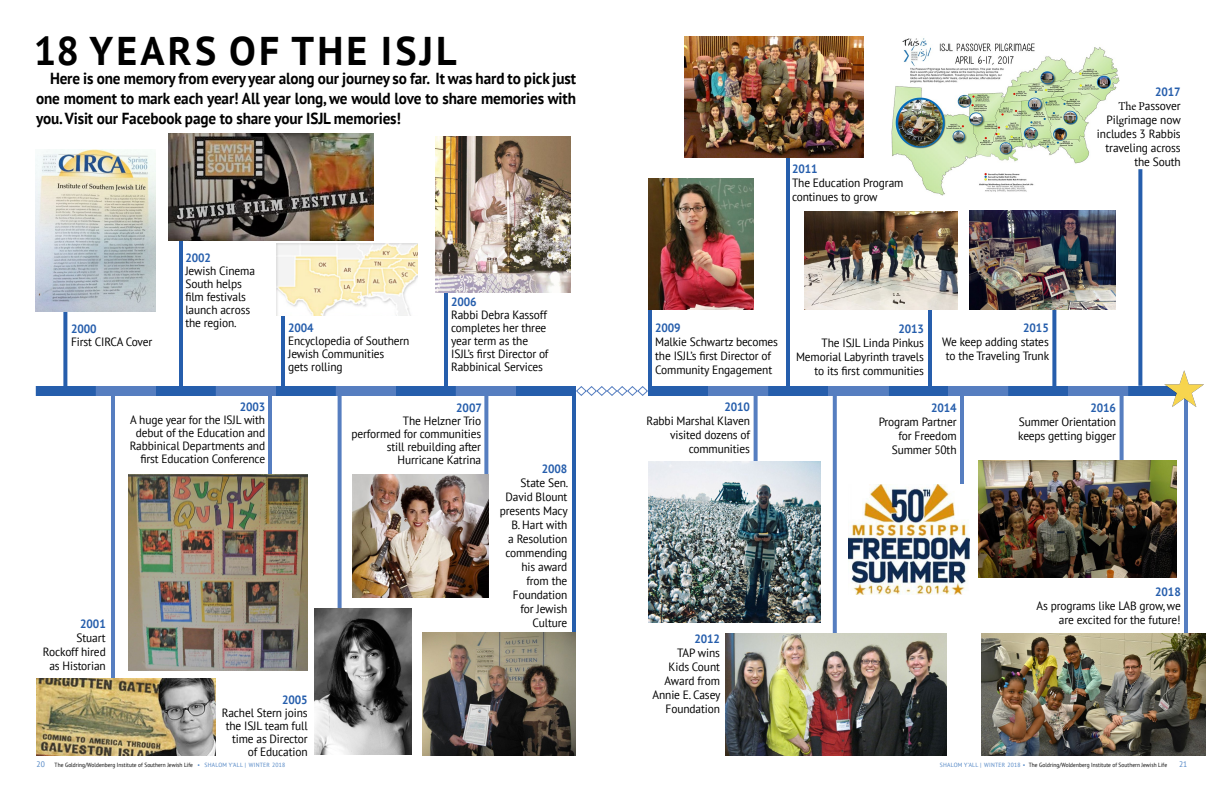
<style>
.page{position:relative;width:1224px;height:792px;background:#fff}
.page>*{position:absolute;margin:0;border:0;box-sizing:border-box;transform-origin:0 0}
.t1{font:700 40px "PT Sans";letter-spacing:.08em;color:#000}
.t2{font:700 16px/20px "PT Sans";letter-spacing:-.01em;color:#000;text-align:justify;scale:.95 1}
.t3{font:12px/14px "PT Sans";letter-spacing:-.01em;color:#000;text-align:right;scale:.95 1}
.t4{font:700 12px "PT Sans";letter-spacing:-.01em;color:#265eac;scale:.95 1}
.t5{font:8px "PT Sans";color:#4f84c4;scale:.95 1}
.t6{font:6px "PT Sans";letter-spacing:.01em;color:#000;scale:.9 1}
.s1{font-weight:700;color:#265eac}
.s2{font-family:"Minion Pro"}
.s3{font-size:8px;color:#4f84c4}
.s4{color:#4f84c4}
</style>
<div class="page">
<hr style="left:1184px;top:396px;width:4px;height:241px;background:#567ec0">
<img style="left:892px;top:38px;width:228px;height:158px">
<hr style="left:786px;top:155px;width:4px;height:234px;background:#265eac">
<svg style="left:1052px;top:310px;width:4px;height:76px"></svg>
<svg style="left:1120px;top:396px;width:4px;height:65px"></svg>
<hr style="left:960px;top:388px;width:4px;height:120px;background:#567ec0">
<hr style="left:928px;top:301px;width:4px;height:95px;background:#265eac">
<svg style="left:833px;top:396px;width:4px;height:238px"></svg>
<svg style="left:484px;top:396px;width:4px;height:79px"></svg>
<hr style="left:572px;top:392px;width:4px;height:253px;background:#265eac">
<svg style="left:754px;top:396px;width:4px;height:65px"></svg>
<hr style="left:648px;top:189px;width:4px;height:198px;background:#265eac">
<hr style="left:444px;top:221px;width:4px;height:167px;background:#265eac">
<svg style="left:338px;top:396px;width:4px;height:212px"></svg>
<hr style="left:281px;top:310px;width:4px;height:76px;background:#265eac">
<svg style="left:576px;top:386px;width:72px;height:10px"></svg>
<hr style="left:268px;top:386px;width:4px;height:206px;background:#567ec0">
<hr style="left:179px;top:181px;width:4px;height:205px;background:#265eac">
<div style="left:36px;top:386px;width:60px;height:10px;background:#265eac"></div>
<div style="left:156px;top:386px;width:60px;height:10px;background:#265eac"></div>
<div style="left:276px;top:386px;width:60px;height:10px;background:#265eac"></div>
<div style="left:396px;top:386px;width:60px;height:10px;background:#265eac"></div>
<div style="left:516px;top:386px;width:60px;height:10px;background:#265eac"></div>
<div style="left:96px;top:386px;width:60px;height:10px;background:#567ec0"></div>
<div style="left:216px;top:386px;width:60px;height:10px;background:#567ec0"></div>
<div style="left:336px;top:386px;width:60px;height:10px;background:#567ec0"></div>
<div style="left:456px;top:386px;width:60px;height:10px;background:#567ec0"></div>
<img style="left:168px;top:134px;width:205px;height:106px">
<img style="left:128px;top:474px;width:180px;height:197px">
<img style="left:276px;top:243px;width:142px;height:73px">
<hr style="left:111px;top:392px;width:4px;height:293px;background:#567ec0">
<img style="left:36px;top:679px;width:180px;height:77px">
<svg style="left:63px;top:311px;width:4px;height:75px"></svg>
<img style="left:35px;top:149px;width:121px;height:162px">
<div style="left:648px;top:386px;width:60px;height:10px;background:#265eac"></div>
<div style="left:768px;top:386px;width:60px;height:10px;background:#265eac"></div>
<div style="left:888px;top:386px;width:60px;height:10px;background:#265eac"></div>
<div style="left:1008px;top:386px;width:60px;height:10px;background:#265eac"></div>
<div style="left:1128px;top:386px;width:60px;height:10px;background:#265eac"></div>
<div style="left:708px;top:386px;width:60px;height:10px;background:#567ec0"></div>
<div style="left:828px;top:386px;width:60px;height:10px;background:#567ec0"></div>
<div style="left:948px;top:386px;width:60px;height:10px;background:#567ec0"></div>
<div style="left:1068px;top:386px;width:60px;height:10px;background:#567ec0"></div>
<img style="left:314px;top:608px;width:98px;height:147px">
<img style="left:435px;top:136px;width:136px;height:157px">
<img style="left:353px;top:475px;width:136px;height:123px">
<img style="left:422px;top:632px;width:154px;height:124px">
<img style="left:648px;top:178px;width:106px;height:132px">
<img style="left:648px;top:461px;width:173px;height:162px">
<img style="left:684px;top:36px;width:180px;height:122px">
<img style="left:725px;top:634px;width:222px;height:122px">
<img style="left:804px;top:211px;width:154px;height:99px">
<img style="left:848px;top:484px;width:122px;height:110px">
<img style="left:970px;top:211px;width:146px;height:99px">
<img style="left:978px;top:461px;width:199px;height:117px">
<svg style="left:1138px;top:169px;width:4px;height:217px"></svg>
<img style="left:982px;top:634px;width:224px;height:122px">
<img style="left:1165px;top:370px;width:38px;height:37px">
<h1 class="t1" style="left:34px;top:24px;width:425px">18 YEARS OF THE ISJL</h1>
<h2 class="t2" style="left:36px;top:68px;width:570px;text-indent:14px">Here is one memory from every year along our journey so far. It was hard to pick just one moment to mark each year! All year long, we would love to share memories with you. Visit our Facebook page to share your ISJL memories!</h2>
<p class="t4" style="left:71px;top:321px;width:28px">2000</p>
<p class="t3" style="left:71px;top:334px;width:87px">First CIRCA Cover</p>
<p class="t4" style="left:185px;top:250px;width:28px">2002</p>
<p class="t3" style="left:185px;top:264px;width:75px;line-height:13px;text-align:left">Jewish Cinema<br>South helps film festivals launch across the region.</p>
<p class="t4" style="left:240px;top:399px;width:28px">2003</p>
<p class="t3" style="left:130px;top:413px;width:144px;line-height:13px">A huge year for the ISJL with debut of the Education and<br>Rabbinical Departments and first Education Conference</p>
<p class="t4" style="left:80px;top:615px;width:28px">2001</p>
<p class="t3" style="left:43px;top:630px;width:68px">Stuart<br>Rockoff hired as Historian</p>
<p class="t4" style="left:451px;top:294px;width:28px">2006</p>
<p class="t3" style="left:451px;top:308px;width:104px;line-height:13px;text-align:left">Rabbi Debra Kassoff completes her three year term as the<br>ISJL’s first Director of<br>Rabbinical Services</p>
<p class="t4" style="left:456px;top:400px;width:28px">2007</p>
<p class="t3" style="left:351px;top:414px;width:138px;line-height:13px">The Helzner Trio performed for communities still rebuilding after<br>Hurricane Katrina</p>
<p class="t4" style="left:288px;top:320px;width:28px">2004</p>
<p class="t3" style="left:288px;top:334px;width:129px;line-height:13px;text-align:left">Encyclopedia of Southern<br>Jewish Communities<br>gets rolling</p>
<p class="t4" style="left:542px;top:461px;width:28px">2008</p>
<p class="t3" style="left:500px;top:476px;width:74px">State Sen.<br>David Blount presents Macy<br>B. Hart with<br>a Resolution commending his award from the<br>Foundation for Jewish<br>Culture</p>
<p class="t4" style="left:282px;top:692px;width:28px">2005</p>
<p class="t3" style="left:222px;top:706px;width:92px;line-height:13px">Rachel Stern joins the ISJL team full time as Director of Education</p>
<p class="t4" style="left:792px;top:160px;width:28px">2011</p>
<p class="t3" style="left:792px;top:175px;width:119px;text-align:left">The Education Program continues to grow</p>
<p class="t3" style="left:1097px;top:85px;width:90px"><span class="s1">2017<br></span><span class="s2">The P</span>assover<br>Pil<span class="s2">g</span>rimage now includes 3 Rabbis traveling across the South</p>
<p class="t4" style="left:655px;top:320px;width:28px">2009</p>
<p class="t3" style="left:655px;top:335px;width:131px;text-align:left">Malkie Schwartz becomes the ISJL’s first Director of<br>Community Engagement</p>
<p class="t4" style="left:724px;top:399px;width:28px">2010</p>
<p class="t3" style="left:646px;top:414px;width:110px">Rabbi Marshal Klaven visited dozens of communities</p>
<p class="t4" style="left:898px;top:321px;width:28px">2013</p>
<p class="t3" style="left:796px;top:335px;width:136px">The ISJL Linda Pinkus<br>Memorial Labyrinth travels to its first communities</p>
<p class="t4" style="left:1023px;top:320px;width:28px">2015</p>
<p class="t3" style="left:942px;top:335px;width:114px;text-align:center">We keep adding states to the Traveling Trunk</p>
<p class="t4" style="left:931px;top:400px;width:28px">2014</p>
<p class="t3" style="left:879px;top:415px;width:84px">Program Partner for Freedom<br>Summer 50th</p>
<p class="t4" style="left:1090px;top:400px;width:28px">2016</p>
<p class="t3" style="left:1018px;top:414px;width:104px;text-align:left">Summer Orientation keeps getting bigger</p>
<p class="t4" style="left:694px;top:630px;width:28px">2012</p>
<p class="t3" style="left:653px;top:645px;width:73px">TAP wins<br>Kids Count<br>Award from<br>Annie E. Casey<br>Foundation</p>
<p class="t4" style="left:1155px;top:584px;width:28px">2018</p>
<p class="t3" style="left:1037px;top:599px;width:153px">As programs like LAB grow, we are excited for the future!</p>
<p class="t6" style="left:37px;top:761px;width:278px"><span class="s3">20</span> The Goldring/Woldenberg Institute of Southern Jewish Life <span class="s4">• SHALOM Y’ALL | WINTER 2018</span></p>
<p class="t6" style="left:940px;top:761px;width:254px"><span class="s4">SHALOM Y’ALL | WINTER 2018 •</span> The Goldring/Woldenberg Institute of Southern Jewish Life</p>
<p class="t5" style="left:1179px;top:759px;width:10px">21</p>
</div>
